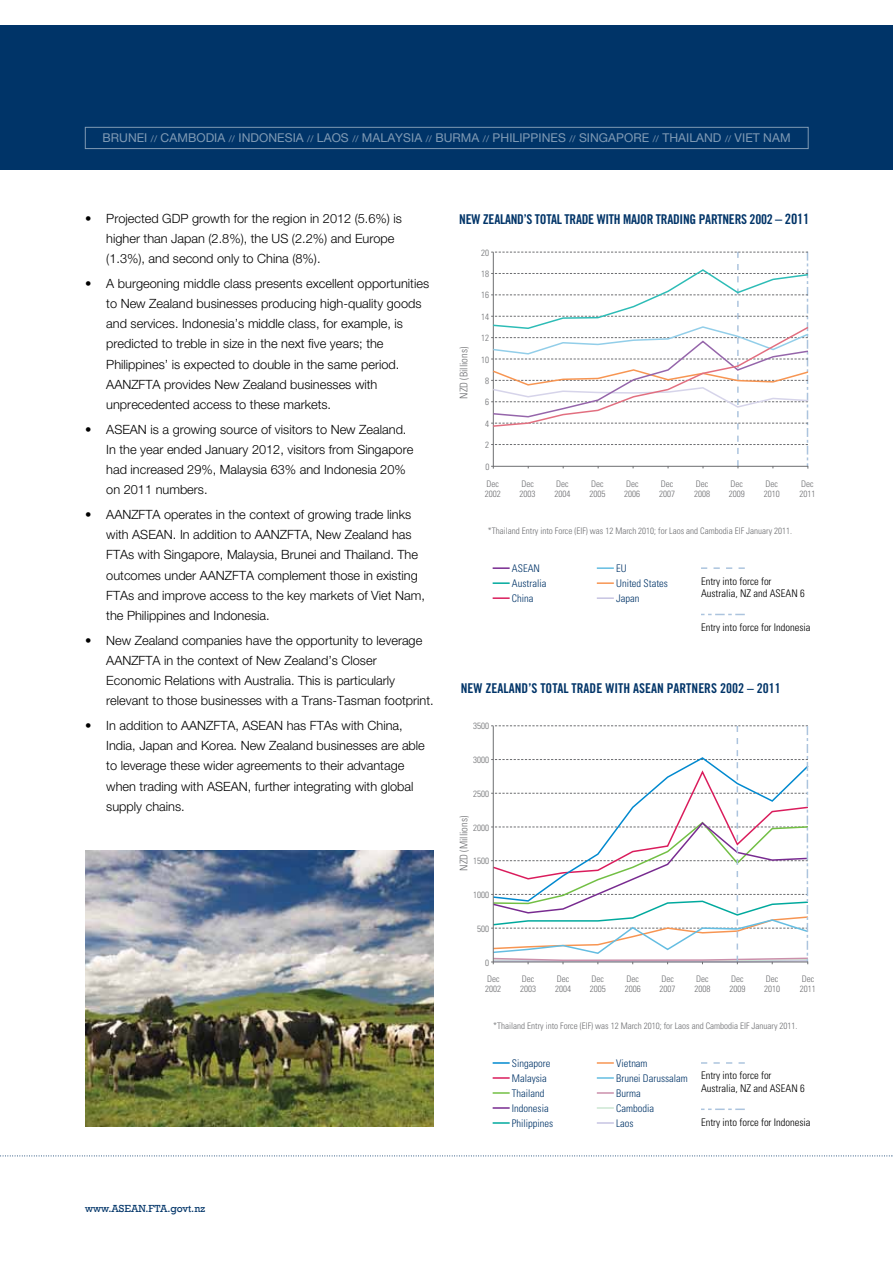
<style>
.page{position:relative;width:893px;height:1263px;background:#fff}
.page>*{position:absolute;margin:0;border:0;box-sizing:border-box;transform-origin:0 0}
.t1{font:13.5px "Trade Gothic Bold Cond Twenty";letter-spacing:-.02em;color:#003468}
.t2{font:13.5px "Trade Gothic Bold Cond Twenty";color:#003468}
.t3{font:300 12.75px/20.2px "Helvetica Neue Maori";color:#000}
.t4{font:12.15px "Helvetica Neue Maori";letter-spacing:.005em;color:#809ab4}
.t5{font:300 condensed 10.5px/12.6px "Univers Maori";color:#000}
.t6{font:300 condensed 10.5px/15px "Univers Maori";color:#003468}
.t7{font:300 condensed 10.5px "Univers Maori";color:#6d6e71}
.t8{font:10.5px "Rockwell";color:#003468}
.t9{font:300 condensed 9px/10.5px "Univers Maori";color:#6d6e71}
.s1{font-size:9.15px}
.s2{font-size:14.25px}
</style>
<div class="page">
<div style="left:0;top:26px;width:893px;height:144px;background:#003468"></div>
<div style="left:85px;top:127px;width:723px;height:22px;border:1px solid #809ab4"></div>
<svg style="left:0;top:1155px;width:893px;height:1px"></svg>
<svg style="left:491px;top:725px;width:318px;height:239px"></svg>
<hr style="left:491px;top:961px;width:317px;height:1px;background:#6d6e71">
<svg style="left:493px;top:1062px;width:17px;height:2px"></svg>
<svg style="left:493px;top:1077px;width:17px;height:2px"></svg>
<svg style="left:493px;top:1092px;width:17px;height:2px"></svg>
<svg style="left:493px;top:1107px;width:17px;height:2px"></svg>
<svg style="left:493px;top:1122px;width:17px;height:2px"></svg>
<svg style="left:597px;top:1062px;width:17px;height:2px"></svg>
<svg style="left:597px;top:1077px;width:17px;height:2px"></svg>
<svg style="left:597px;top:1092px;width:17px;height:2px"></svg>
<svg style="left:597px;top:1107px;width:17px;height:2px"></svg>
<svg style="left:597px;top:1122px;width:17px;height:2px"></svg>
<svg style="left:701px;top:1062px;width:44px;height:2px"></svg>
<svg style="left:701px;top:1108px;width:44px;height:2px"></svg>
<svg style="left:493px;top:567px;width:17px;height:2px"></svg>
<svg style="left:493px;top:582px;width:17px;height:2px"></svg>
<svg style="left:493px;top:597px;width:17px;height:2px"></svg>
<svg style="left:597px;top:567px;width:17px;height:2px"></svg>
<svg style="left:597px;top:582px;width:17px;height:2px"></svg>
<svg style="left:597px;top:597px;width:17px;height:2px"></svg>
<svg style="left:701px;top:567px;width:44px;height:2px"></svg>
<svg style="left:701px;top:614px;width:44px;height:1px"></svg>
<svg style="left:491px;top:252px;width:318px;height:217px"></svg>
<img style="left:85px;top:850px;width:349px;height:277px">
<p class="t4" style="left:102px;top:130px;width:352px">BRUNEI <span class="s1">//</span> CAMBODIA <span class="s1">//</span> INDONESIA <span class="s1">//</span> LAOS <span class="s1">//</span> MALAYSIA <span class="s1">//</span> BURMA</p>
<p class="t4" style="left:483px;top:130px;width:309px"><span class="s1">//</span> PHILIPPINES <span class="s1">//</span> SINGAPORE <span class="s1">//</span> THAILAND <span class="s1">//</span> VIET NAM</p>
<p class="t3" style="left:106px;top:208px;width:297px;text-indent:-21px">• Projected GDP growth for the region in 2012 (5.6%) is higher than Japan (2.8%), the US (2.2%) and Europe (1.3%), and second only to China (8%).</p>
<p class="t3" style="left:106px;top:273px;width:324px;text-indent:-21px">• A burgeoning middle class presents excellent opportunities to New Zealand businesses producing high-quality goods and services. Indonesia’s middle class, for example, is predicted to treble in size in the next five years; the Philippines’ is expected to double in the same period.<br>AANZFTA provides New Zealand businesses with unprecedented access to these markets.</p>
<p class="t3" style="left:106px;top:419px;width:309px;text-indent:-21px">• ASEAN is a growing source of visitors to New Zealand.<br>In the year ended January 2012, visitors from Singapore had increased 29%, Malaysia 63% and Indonesia 20% on 2011 numbers.</p>
<p class="t3" style="left:106px;top:504px;width:320px;text-indent:-21px">• AANZFTA operates in the context of growing trade links with ASEAN. In addition to AANZFTA, New Zealand has FTAs with Singapore, Malaysia, Brunei and Thailand. The outcomes under AANZFTA complement those in existing FTAs and improve access to the key markets of Viet Nam, the Philippines and Indonesia.</p>
<p class="t3" style="left:106px;top:630px;width:329px;text-indent:-21px">• New Zealand companies have the opportunity to leverage AANZFTA in the context of New Zealand’s Closer Economic Relations with Australia. This is particularly relevant to those businesses with a Trans-Tasman footprint.</p>
<p class="t3" style="left:106px;top:715px;width:320px;text-indent:-21px">• In addition to AANZFTA, ASEAN has FTAs with China, India, Japan and Korea. New Zealand businesses are able to leverage these wider agreements to their advantage when trading with ASEAN, further integrating with global supply chains.</p>
<p class="t1" style="left:459px;top:210px;width:352px">NEW ZEALAND’S TOTAL TRADE WITH MAJOR TRADING PARTNERS 2002 <span class="s2">– 2011</span></p>
<p class="t9" style="left:481px;top:247px;width:9px">20</p>
<p class="t9" style="left:481px;top:268px;width:9px">18</p>
<p class="t9" style="left:481px;top:290px;width:9px">16</p>
<p class="t9" style="left:481px;top:311px;width:9px">14</p>
<p class="t7" style="left:457px;top:399px;width:53px;rotate:-90deg">NZD (Billions)</p>
<p class="t9" style="left:481px;top:333px;width:9px">12</p>
<p class="t9" style="left:481px;top:354px;width:9px">10</p>
<p class="t9" style="left:485px;top:375px;width:5px">8</p>
<p class="t9" style="left:485px;top:397px;width:5px">6</p>
<p class="t9" style="left:485px;top:418px;width:5px">4</p>
<p class="t9" style="left:485px;top:439px;width:5px">2</p>
<p class="t9" style="left:486px;top:458px;width:15px;line-height:17.1px">0<br>Dec</p>
<p class="t9" style="left:485px;top:489px;width:17px">2002</p>
<p class="t9" style="left:520px;top:478px;width:17px">Dec<br>2003</p>
<p class="t9" style="left:554px;top:478px;width:17px">Dec<br>2004</p>
<p class="t9" style="left:589px;top:478px;width:17px">Dec<br>2005</p>
<p class="t9" style="left:624px;top:478px;width:17px">Dec<br>2006</p>
<p class="t9" style="left:659px;top:478px;width:17px">Dec<br>2007</p>
<p class="t9" style="left:694px;top:478px;width:17px">Dec<br>2008</p>
<p class="t9" style="left:729px;top:478px;width:17px">Dec<br>2009</p>
<p class="t9" style="left:764px;top:478px;width:17px">Dec<br>2010</p>
<p class="t9" style="left:799px;top:478px;width:17px">Dec<br>2011</p>
<p class="t9" style="left:488px;top:525px;width:306px">*Thailand Entry into Force (EIF) was 12 March 2010; for Laos and Cambodia EIF January 2011.</p>
<p class="t6" style="left:512px;top:561px;width:36px">ASEAN<br>Australia<br>China</p>
<p class="t6" style="left:616px;top:561px;width:53px">EU<br>United States<br>Japan</p>
<p class="t5" style="left:701px;top:574px;width:105px">Entry into force for<br>Australia, NZ and ASEAN 6</p>
<p class="t5" style="left:701px;top:621px;width:111px">Entry into force for Indonesia</p>
<p class="t2" style="left:461px;top:680px;width:321px">NEW ZEALAND’S TOTAL TRADE WITH ASEAN PARTNERS 2002 – 2011</p>
<p class="t9" style="left:473px;top:721px;width:17px">3500</p>
<p class="t9" style="left:473px;top:754px;width:17px">3000</p>
<p class="t9" style="left:473px;top:788px;width:17px">2500</p>
<p class="t7" style="left:457px;top:871px;width:56px;rotate:-90deg">NZD (Millions)</p>
<p class="t9" style="left:473px;top:822px;width:17px">2000</p>
<p class="t9" style="left:473px;top:856px;width:17px">1500</p>
<p class="t9" style="left:473px;top:889px;width:17px">1000</p>
<p class="t9" style="left:477px;top:923px;width:13px">500</p>
<p class="t9" style="left:485px;top:954px;width:16px;line-height:15.8px">0<br>Dec</p>
<p class="t9" style="left:485px;top:983px;width:17px">2002</p>
<p class="t9" style="left:520px;top:973px;width:17px">Dec<br>2003</p>
<p class="t9" style="left:555px;top:973px;width:17px">Dec<br>2004</p>
<p class="t9" style="left:590px;top:973px;width:17px">Dec<br>2005</p>
<p class="t9" style="left:625px;top:973px;width:17px">Dec<br>2006</p>
<p class="t9" style="left:660px;top:973px;width:17px">Dec<br>2007</p>
<p class="t9" style="left:694px;top:973px;width:17px">Dec<br>2008</p>
<p class="t9" style="left:729px;top:973px;width:17px">Dec<br>2009</p>
<p class="t9" style="left:764px;top:973px;width:17px">Dec<br>2010</p>
<p class="t9" style="left:800px;top:973px;width:17px">Dec<br>2011</p>
<p class="t9" style="left:493px;top:1020px;width:306px">*Thailand Entry into Force (EIF) was 12 March 2010; for Laos and Cambodia EIF January 2011.</p>
<p class="t6" style="left:512px;top:1055px;width:43px">Singapore<br>Malaysia<br>Thailand<br>Indonesia<br>Philippines</p>
<p class="t6" style="left:616px;top:1055px;width:73px">Vietnam<br>Brunei Darussalam<br>Burma<br>Cambodia<br>Laos</p>
<p class="t5" style="left:701px;top:1069px;width:105px">Entry into force for<br>Australia, NZ and ASEAN 6</p>
<p class="t5" style="left:701px;top:1115px;width:111px">Entry into force for Indonesia</p>
<p class="t8" style="left:85px;top:1203px;width:122px">www.ASEAN.FTA.govt.nz</p>
</div>
